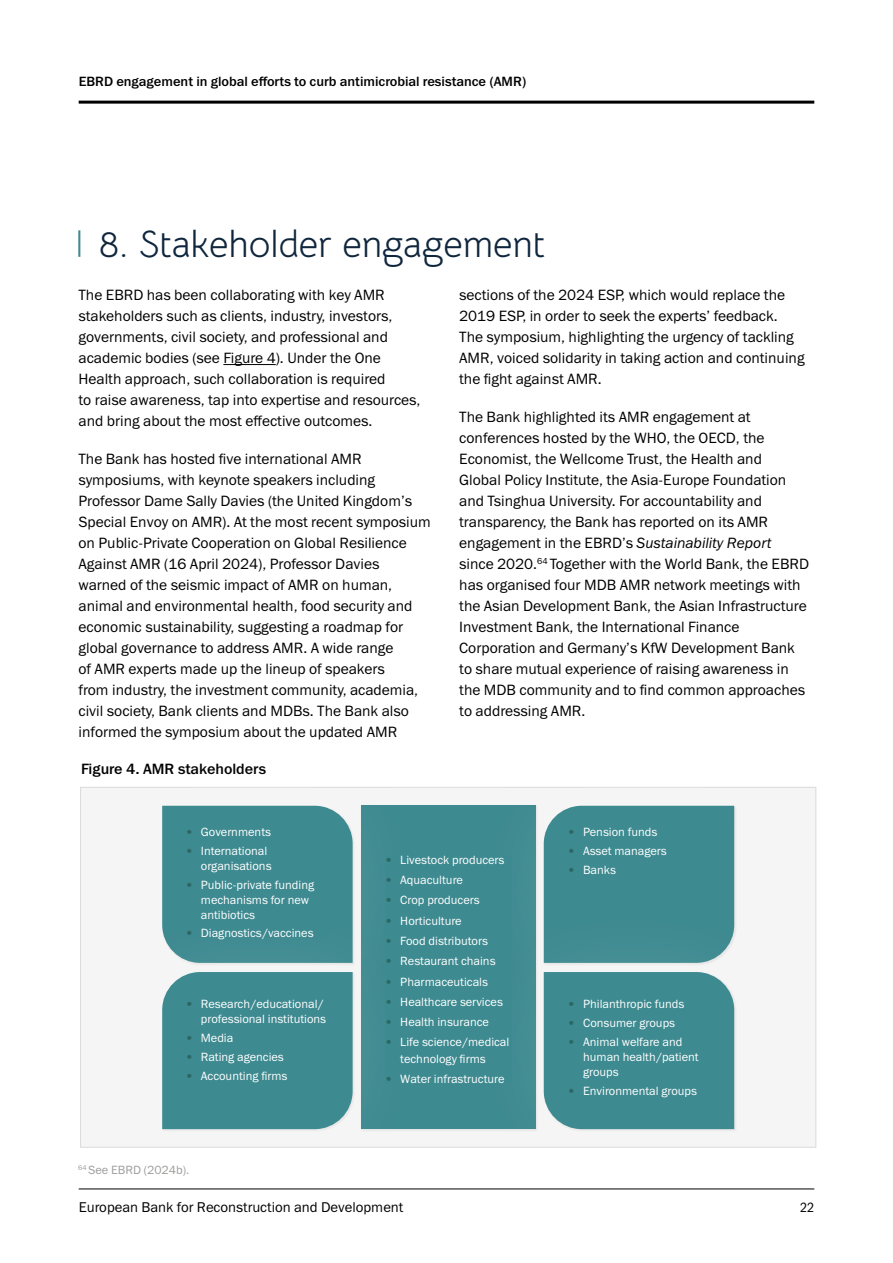
<style>
.page{position:relative;width:893px;height:1263px;background:#fff}
.page>*{position:absolute;margin:0;border:0;box-sizing:border-box;transform-origin:0 0}
.t1{font:37.5px "Bellota Text";color:#0f263d}
.t2{font:15px/21px "Franklin Gothic Book ITC";color:#000}
.t3{font:15px "Franklin Gothic Medium ITC";color:#000}
.t4{font:14.25px "Franklin Gothic Book ITC";color:#000}
.t5{font:13.5px "Franklin Gothic Medium ITC";color:#000}
.t6{font:13.5px "Franklin Gothic Book Cond ITC";color:#000}
.t7{font:12px/15px "Franklin Gothic Book ITC";color:#fff}
.t8{font:12px "Franklin Gothic Book ITC";color:#9d9d9c}
.s1{font-style:italic}
.s2{color:#2d6765}
</style>
<div class="page">
<hr style="left:79px;top:101px;width:735px;height:3px;background:#000">
<hr style="left:79px;top:1188px;width:735px;height:1px;background:#000">
<hr style="left:78px;top:230px;width:2px;height:27px;background:#3d8a90">
<hr style="left:223px;top:364px;width:53px;height:1px;background:#000">
<div style="left:80px;top:787px;width:736px;height:360px;background:#f5f5f5;border:1px solid #dadada"></div>
<div style="left:288px;top:733px;width:320px;height:468px;background:#fff"></div>
<div style="left:425px;top:805px;width:47px;height:324px;background:#3d8a90"></div>
<div style="left:472px;top:733px;width:334px;height:302px;background:#fff;opacity:.13"></div>
<div style="left:544px;top:806px;width:190px;height:93px;background:#3d8a90"></div>
<div style="left:472px;top:899px;width:334px;height:303px;background:#fff;opacity:.13"></div>
<div style="left:544px;top:972px;width:190px;height:157px;background:#3d8a90"></div>
<div style="left:90px;top:733px;width:335px;height:302px;background:#fff;opacity:.13"></div>
<div style="left:162px;top:806px;width:191px;height:93px;background:#3d8a90"></div>
<div style="left:90px;top:899px;width:335px;height:303px;background:#fff;opacity:.13"></div>
<div style="left:162px;top:972px;width:191px;height:157px;background:#3d8a90"></div>
<div style="left:385px;top:855px;width:126px;height:228px;background:#3d8a90"></div>
<div style="left:186px;top:828px;width:142px;height:109px;background:#3d8a90"></div>
<div style="left:186px;top:1000px;width:142px;height:80px;background:#3d8a90"></div>
<div style="left:568px;top:828px;width:142px;height:45px;background:#3d8a90"></div>
<div style="left:568px;top:1000px;width:142px;height:95px;background:#3d8a90"></div>
<p class="t5" style="left:79px;top:73px;width:449px">EBRD engagement in global efforts to curb antimicrobial resistance (AMR)</p>
<h1 class="t1" style="left:99px;top:214px;width:448px">8. Stakeholder engagement</h1>
<p class="t2" style="left:79px;top:284px;width:343px">The EBRD has been collaborating with key AMR stakeholders such as clients, industry, investors, governments, civil society, and professional and academic bodies (see Figure 4). Under the One Health approach, such collaboration is required<br>to raise awareness, tap into expertise and resources, and bring about the most effective outcomes.</p>
<p class="t2" style="left:79px;top:448px;width:354px">The Bank has hosted five international AMR symposiums, with keynote speakers including Professor Dame Sally Davies (the United Kingdom’s Special Envoy on AMR). At the most recent symposium on Public-Private Cooperation on Global Resilience Against AMR (16 April 2024), Professor Davies warned of the seismic impact of AMR on human, animal and environmental health, food security and economic sustainability, suggesting a roadmap for global governance to address AMR. A wide range<br>of AMR experts made up the lineup of speakers<br>from industry, the investment community, academia, civil society, Bank clients and MDBs. The Bank also informed the symposium about the updated AMR</p>
<p class="t2" style="left:459px;top:284px;width:347px">sections of the 2024 ESP, which would replace the 2019 ESP, in order to seek the experts’ feedback.<br>The symposium, highlighting the urgency of tackling AMR, voiced solidarity in taking action and continuing the fight against AMR.</p>
<p class="t2" style="left:459px;top:406px;width:351px">The Bank highlighted its AMR engagement at conferences hosted by the WHO, the OECD, the Economist, the Wellcome Trust, the Health and<br>Global Policy Institute, the Asia-Europe Foundation and Tsinghua University. For accountability and transparency, the Bank has reported on its AMR engagement in the EBRD’s <span class="s1">Sustainability Report </span>since 2020.<sup>64</sup> Together with the World Bank, the EBRD has organised four MDB AMR network meetings with the Asian Development Bank, the Asian Infrastructure Investment Bank, the International Finance Corporation and Germany’s KfW Development Bank to share mutual experience of raising awareness in the MDB community and to find common approaches to addressing AMR.</p>
<p class="t3" style="left:81px;top:760px;width:186px">Figure 4. AMR stakeholders</p>
<p class="t7" style="left:186px;top:824px;width:87px"><span class="s2">•</span> Governments</p>
<p class="t7" style="left:201px;top:843px;width:72px;text-indent:-15px"><span class="s2">•</span> International organisations</p>
<p class="t7" style="left:201px;top:877px;width:115px;text-indent:-15px"><span class="s2">•</span> Public-private funding mechanisms for new antibiotics</p>
<p class="t7" style="left:186px;top:925px;width:129px"><span class="s2">•</span> Diagnostics/vaccines</p>
<p class="t7" style="left:186px;top:996px;width:142px;text-align:right"><span class="s2">•</span> Research/educational/ professional institutions</p>
<p class="t7" style="left:186px;top:1030px;width:49px"><span class="s2">•</span> Media</p>
<p class="t7" style="left:186px;top:1049px;width:100px"><span class="s2">•</span> Rating agencies</p>
<p class="t7" style="left:186px;top:1068px;width:103px"><span class="s2">•</span> Accounting firms</p>
<p class="t8" style="left:78px;top:1162px;width:112px"><sup>64</sup> See EBRD (2024b).</p>
<p class="t7" style="left:385px;top:852px;width:121px"><span class="s2">•</span> Livestock producers</p>
<p class="t7" style="left:385px;top:872px;width:79px"><span class="s2">•</span> Aquaculture</p>
<p class="t7" style="left:385px;top:892px;width:96px"><span class="s2">•</span> Crop producers</p>
<p class="t7" style="left:385px;top:913px;width:78px"><span class="s2">•</span> Horticulture</p>
<p class="t7" style="left:385px;top:933px;width:104px"><span class="s2">•</span> Food distributors</p>
<p class="t7" style="left:385px;top:953px;width:112px"><span class="s2">•</span> Restaurant chains</p>
<p class="t7" style="left:385px;top:974px;width:104px"><span class="s2">•</span> Pharmaceuticals</p>
<p class="t7" style="left:385px;top:994px;width:119px"><span class="s2">•</span> Healthcare services</p>
<p class="t7" style="left:385px;top:1014px;width:105px"><span class="s2">•</span> Health insurance</p>
<p class="t7" style="left:400px;top:1034px;width:111px;line-height:16.5px;text-indent:-15px"><span class="s2">•</span> Life science/medical technology firms</p>
<p class="t7" style="left:385px;top:1071px;width:121px"><span class="s2">•</span> Water infrastructure</p>
<p class="t7" style="left:568px;top:824px;width:91px"><span class="s2">•</span> Pension funds</p>
<p class="t7" style="left:568px;top:843px;width:100px"><span class="s2">•</span> Asset managers</p>
<p class="t7" style="left:568px;top:862px;width:49px"><span class="s2">•</span> Banks</p>
<p class="t7" style="left:568px;top:996px;width:118px"><span class="s2">•</span> Philanthropic funds</p>
<p class="t7" style="left:568px;top:1015px;width:109px"><span class="s2">•</span> Consumer groups</p>
<p class="t7" style="left:583px;top:1034px;width:117px;text-indent:-15px"><span class="s2">•</span> Animal welfare and human health/patient groups</p>
<p class="t7" style="left:568px;top:1083px;width:131px"><span class="s2">•</span> Environmental groups</p>
<p class="t4" style="left:79px;top:1198px;width:326px">European Bank for Reconstruction and Development</p>
<p class="t6" style="left:800px;top:1199px;width:16px">22</p>
</div>
